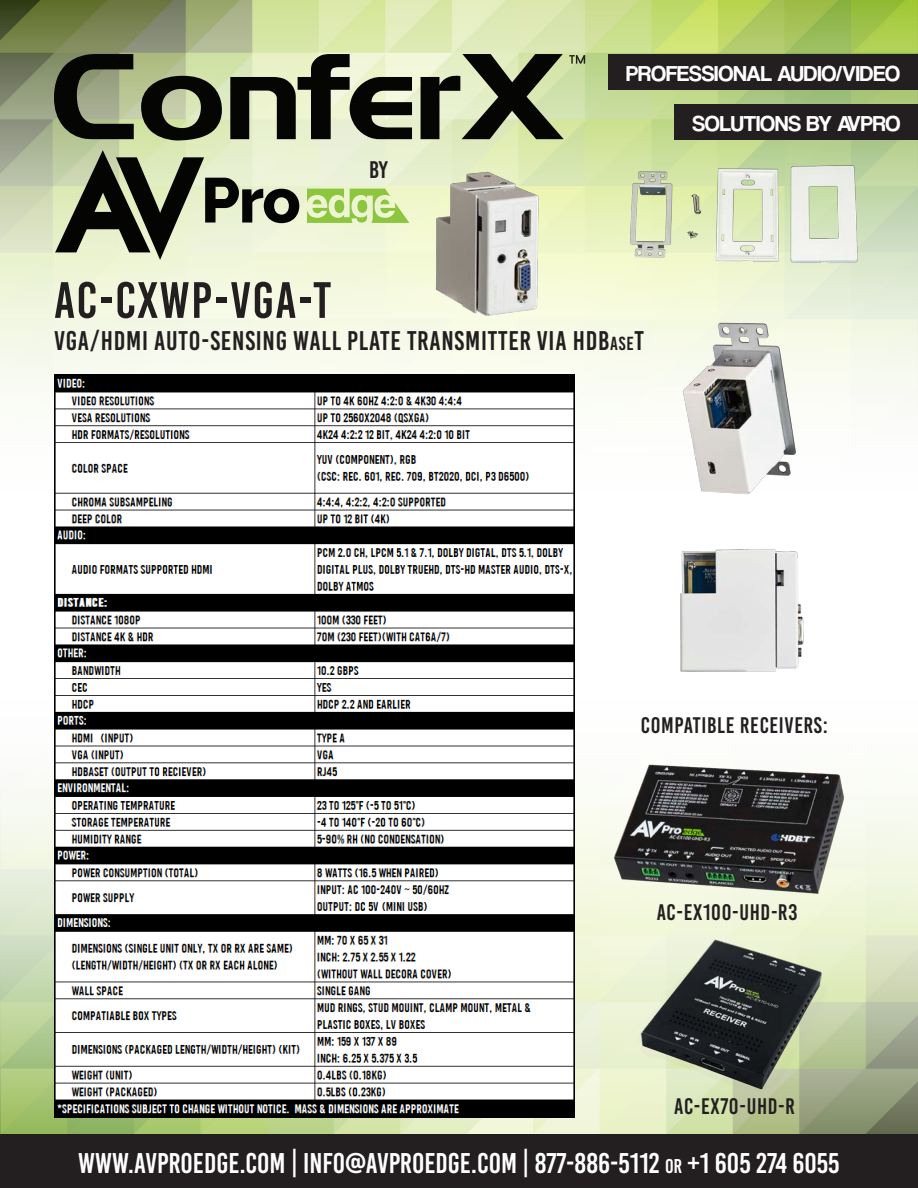
<style>
.page{position:relative;width:918px;height:1188px;background:#fff}
.page>*{position:absolute;margin:0;border:0;box-sizing:border-box;transform-origin:0 0}
.t1{font:51px "Bebas Kai";letter-spacing:.025em;color:#231f20}
.t2{font:28.5px "Bebas Kai";color:#fff}
.t3{font:27px "Bebas Kai";letter-spacing:.03em;color:#231f20}
.t4{font:24px "Bebas Kai";color:#231f20}
.t5{font:22.5px "Bebas Kai";letter-spacing:.03em;color:#231f20}
.t6{font:22.5px "Coolvetica Rg";color:#fff}
.s1{font-size:18.9px}
.s2{font-size:19.95px}
</style>
<div class="page">
<img style="left:0;top:793px;width:918px;height:341px">
<img style="left:0;top:0;width:918px;height:396px">
<div style="left:0;top:1134px;width:918px;height:54px;background:#231f20"></div>
<img style="left:591px;top:764px;width:287px;height:150px">
<img style="left:609px;top:922px;width:235px;height:185px">
<img style="left:54px;top:375px;width:521px;height:742px">
<svg style="left:54px;top:54px;width:80px;height:85px;background:#585e49"></svg>
<svg style="left:141px;top:76px;width:81px;height:64px;background:#595e4a"></svg>
<svg style="left:230px;top:54px;width:182px;height:85px;background:#7b7f6c"></svg>
<svg style="left:421px;top:54px;width:164px;height:82px;background:#858c70"></svg>
<svg style="left:307px;top:189px;width:86px;height:34px;background:#b9dc83"></svg>
<div style="left:357px;top:200px;width:10px;height:13px;background:#8bc63e;border-radius:50%"></div>
<svg style="left:55px;top:150px;width:244px;height:110px;background:#989e87"></svg>
<div style="left:608px;top:54px;width:310px;height:36px;background:#231f20"></div>
<div style="left:674px;top:104px;width:244px;height:36px;background:#231f20"></div>
<img style="left:595px;top:140px;width:305px;height:152px">
<img style="left:393px;top:136px;width:197px;height:214px">
<img style="left:633px;top:292px;width:213px;height:203px">
<img style="left:680px;top:549px;width:124px;height:123px">
<p class="t4" style="left:369px;top:156px;width:20px">BY</p>
<p class="t6" style="left:626px;top:60px;width:276px">PROFESSIONAL AUDIO/VIDEO</p>
<p class="t6" style="left:692px;top:110px;width:210px">SOLUTIONS BY AVPRO</p>
<p class="t1" style="left:54px;top:273px;width:279px">AC-CXWP-VGA-T</p>
<p class="t3" style="left:54px;top:326px;width:592px">VGA/HDMI AUTO-SENSING WALL PLATE TRANSMITTER VIA HDB<span class="s1">ASE</span>T</p>
<p class="t5" style="left:641px;top:714px;width:188px">COMPATIBLE RECEIVERS:</p>
<p class="t5" style="left:657px;top:901px;width:142px">AC-EX100-UHD-R3</p>
<p class="t5" style="left:674px;top:1094px;width:122px">AC-EX70-UHD-R</p>
<p class="t2" style="left:78px;top:1148px;width:763px">WWW.AVPROEDGE.COM | INFO@AVPROEDGE.COM | 877-886-5112 <span class="s2">OR</span> +1 605 274 6055</p>
</div>
